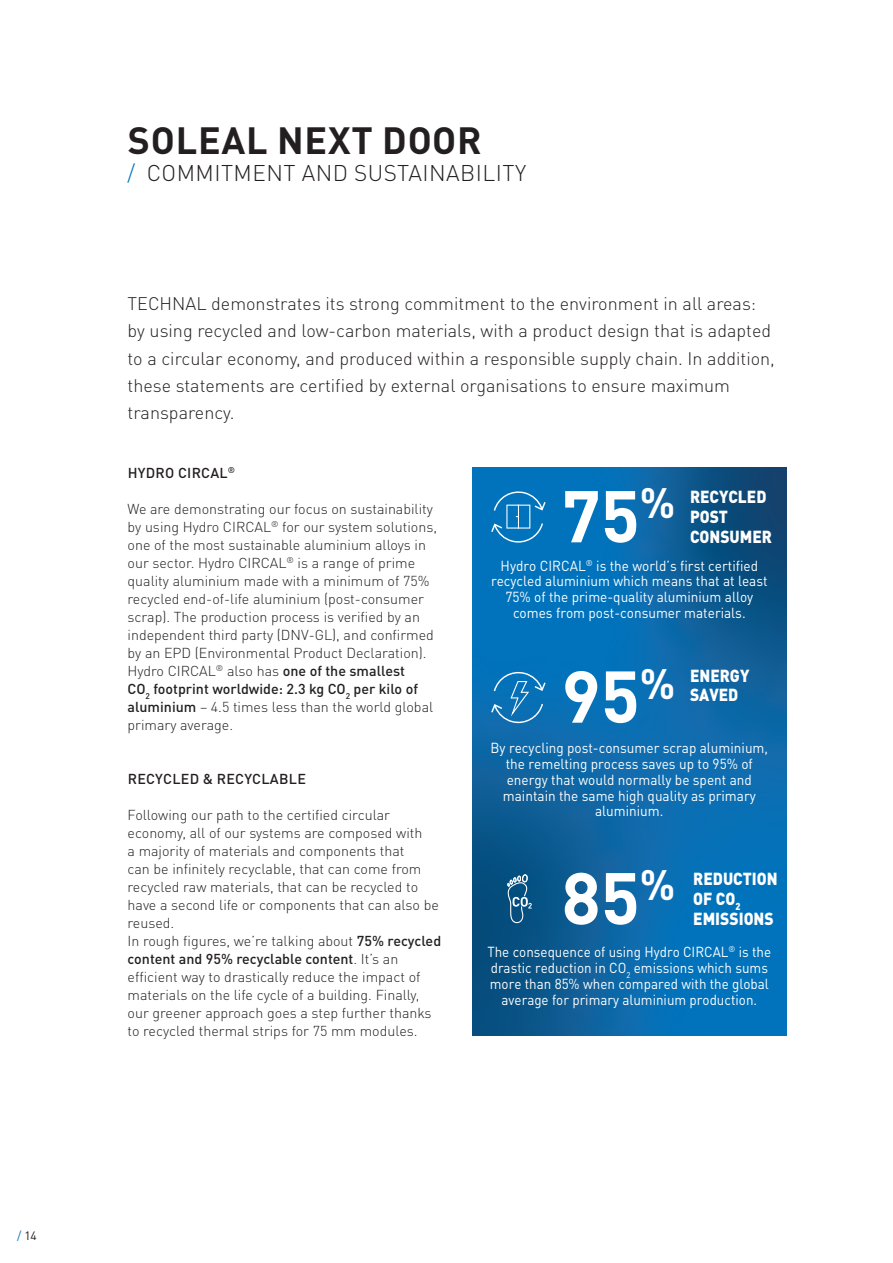
<style>
.page{position:relative;width:893px;height:1263px;background:#fff}
.page>*{position:absolute;margin:0;border:0;box-sizing:border-box;transform-origin:0 0}
.t1{font:700 72px "DIN Pro";color:#fff}
.Product_Title{font:700 37.5px "DIN Pro";letter-spacing:.02em;color:#231f20}
.Product_Subtitle{font:300 22.5px "DIN Pro";letter-spacing:.02em;color:#231f20}
.Bodytext{font:300 18px/27px "DIN Pro";color:#231f20}
.t2{font:900 17.25px/19.8px "DIN Pro";color:#fff;scale:.9 1}
.t3{font:14.4px/15.9px "DIN Pro";color:#fff;text-align:center;scale:.94 1}
.t4{font:14.4px/15.9px "DIN Pro";color:#fff;text-align:center;scale:.93 1}
.Bodytext-2{font:300 14.25px/18px "DIN Pro";color:#231f20}
.Bodytext_title{font:500 14.25px "DIN Pro";letter-spacing:.02em;color:#231f20}
.t5{font:12px "DIN Pro";color:#231f20}
.s1{color:#0073bc}
.s2{font-weight:500}
</style>
<div class="page">
<svg style="left:472px;top:468px;width:315px;height:567px;background:#0866a6"></svg>
<svg style="left:491px;top:489px;width:55px;height:55px;background:#1d83c3"></svg>
<svg style="left:491px;top:669px;width:55px;height:55px;background:#217fbd"></svg>
<svg style="left:507px;top:874px;width:25px;height:49px"></svg>
<p class="t5" style="left:17px;top:1226px;width:21px"><span class="s1">/</span> 14</p>
<p class="Product_Title" style="left:128px;top:109px;width:355px">SOLEAL NEXT DOOR</p>
<p class="Product_Subtitle" style="left:128px;top:156px;width:400px"><span class="s1">/</span> COMMITMENT AND SUSTAINABILITY</p>
<p class="Bodytext" style="left:128px;top:289px;width:649px">TECHNAL demonstrates its strong commitment to the environment in all areas: by using recycled and low-carbon materials, with a product design that is adapted to a circular economy, and produced within a responsible supply chain. In addition, these statements are certified by external organisations to ensure maximum transparency.</p>
<p class="Bodytext_title" style="left:128px;top:461px;width:109px">HYDRO CIRCAL<sup>®</sup></p>
<p class="Bodytext-2" style="left:128px;top:498px;width:311px">We are demonstrating our focus on sustainability by using Hydro CIRCAL<sup>®</sup> for our system solutions, one of the most sustainable aluminium alloys in our sector. Hydro CIRCAL<sup>®</sup> is a range of prime quality aluminium made with a minimum of 75% recycled end-of-life aluminium (post-consumer scrap). The production process is verified by an independent third party (DNV-GL), and confirmed by an EPD (Environmental Product Declaration).<br>Hydro CIRCAL<sup>®</sup> also has <span class="s2">one of the smallest<br>CO</span><sub>2</sub> <span class="s2">footprint worldwide: 2.3 kg CO</span><sub>2</sub> <span class="s2">per kilo of aluminium</span> – 4.5 times less than the world global primary average.</p>
<p class="Bodytext_title" style="left:128px;top:767px;width:180px">RECYCLED &amp; RECYCLABLE</p>
<p class="Bodytext-2" style="left:128px;top:804px;width:313px">Following our path to the certified circular economy, all of our systems are composed with<br>a majority of materials and components that<br>can be infinitely recyclable, that can come from recycled raw materials, that can be recycled to have a second life or components that can also be reused.</p>
<p class="Bodytext-2" style="left:128px;top:930px;width:315px">In rough figures, we’re talking about <span class="s2">75% recycled content and 95% recyclable content</span>. It’s an efficient way to drastically reduce the impact of materials on the life cycle of a building. Finally, our greener approach goes a step further thanks to recycled thermal strips for 75 mm modules.</p>
<p class="t1" style="left:562px;top:456px;width:115px">75<sup>%</sup></p>
<p class="t2" style="left:690px;top:485px;width:93px">RECYCLED<br>POST<br>CONSUMER</p>
<p class="t3" style="left:491px;top:556px;width:296px">Hydro CIRCAL<sup>®</sup> is the world’s first certified recycled aluminium which means that at least 75% of the prime-quality aluminium alloy comes from post-consumer materials.</p>
<p class="t1" style="left:562px;top:637px;width:115px">95<sup>%</sup></p>
<p class="t2" style="left:690px;top:663px;width:68px">ENERGY<br>SAVED</p>
<p class="t3" style="left:491px;top:738px;width:297px">By recycling post-consumer scrap aluminium, the remelting process saves up to 95% of energy that would normally be spent and maintain the same high quality as primary aluminium.</p>
<p class="t1" style="left:562px;top:838px;width:115px">85<sup>%</sup></p>
<p class="t2" style="left:693px;top:866px;width:95px">REDUCTION<br>OF CO<sub>2<br></sub>EMISSIONS</p>
<p class="t4" style="left:487px;top:942px;width:307px">The consequence of using Hydro CIRCAL<sup>®</sup> is the drastic reduction in CO<sub>2</sub> emissions which sums more than 85% when compared with the global average for primary aluminium production.</p>
</div>
